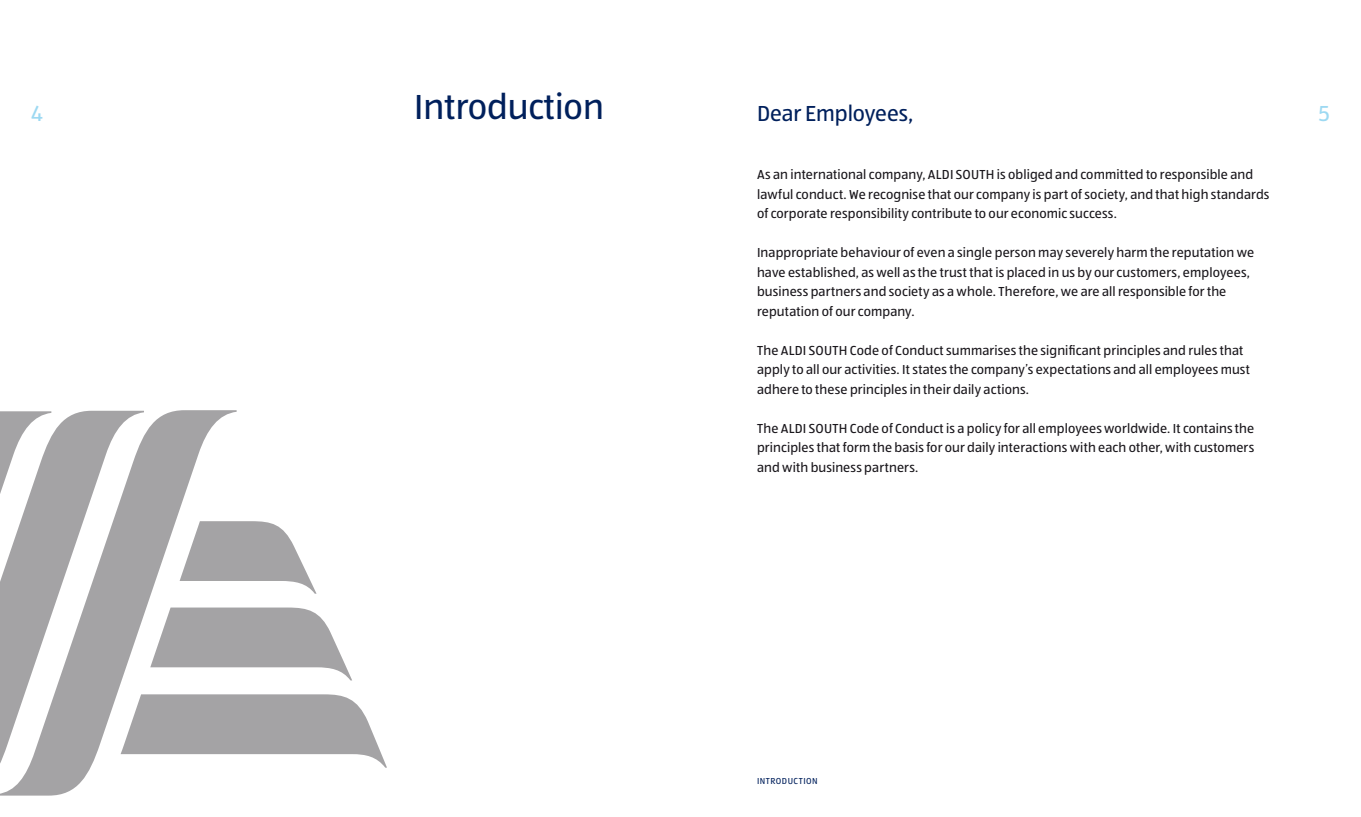
<style>
.page{position:relative;width:1361px;height:817px;background:#fff}
.page>*{position:absolute;margin:0;border:0;box-sizing:border-box;transform-origin:0 0}
.t1{font:36px "ALDISUEDOT";color:#00205c}
.t2{font:22.5px "ALDISUEDOT";letter-spacing:-.005em;color:#00205c}
.t3{font:22.5px "ALDISUEDOT";color:#9dd9f2}
.t4{font:13.5px/19.5px "ALDISUEDOT";letter-spacing:.01em;color:#1a171c}
.t5{font:9px "ALDISUEDOT";letter-spacing:.05em;color:#00205c}
</style>
<div class="page">
<svg style="left:51px;top:410px;width:186px;height:385px;fill:#a4a3a5"></svg>
<svg style="left:0;top:411px;width:51px;height:385px"></svg>
<svg style="left:180px;top:521px;width:136px;height:72px"></svg>
<svg style="left:150px;top:607px;width:202px;height:73px"></svg>
<svg style="left:121px;top:694px;width:266px;height:73px"></svg>
<h2 class="t3" style="left:31px;top:98px;width:13px">4</h2>
<h1 class="t1" style="left:414px;top:84px;width:191px">Introduction</h1>
<h2 class="t2" style="left:757px;top:98px;width:158px">Dear Employees,</h2>
<p class="t4" style="left:757px;top:164px;width:514px">As an international company, ALDI SOUTH is obliged and committed to responsible and lawful conduct. We recognise that our company is part of society, and that high standards of corporate responsibility contribute to our economic success.</p>
<p class="t4" style="left:757px;top:242px;width:498px">Inappropriate behaviour of even a single person may severely harm the reputation we have established, as well as the trust that is placed in us by our customers, employees, business partners and society as a whole. Therefore, we are all responsible for the reputation of our company.</p>
<p class="t4" style="left:757px;top:340px;width:494px">The ALDI SOUTH Code of Conduct summarises the significant principles and rules that apply to all our activities. It states the company’s expectations and all employees must adhere to these principles in their daily actions.</p>
<p class="t4" style="left:757px;top:418px;width:499px;text-align:justify">The ALDI SOUTH Code of Conduct is a policy for all employees worldwide. It contains the principles that form the basis for our daily interactions with each other, with customers and with business partners.</p>
<h2 class="t3" style="left:1318px;top:98px;width:13px">5</h2>
<p class="t5" style="left:757px;top:775px;width:62px">INTRODUCTION</p>
</div>
